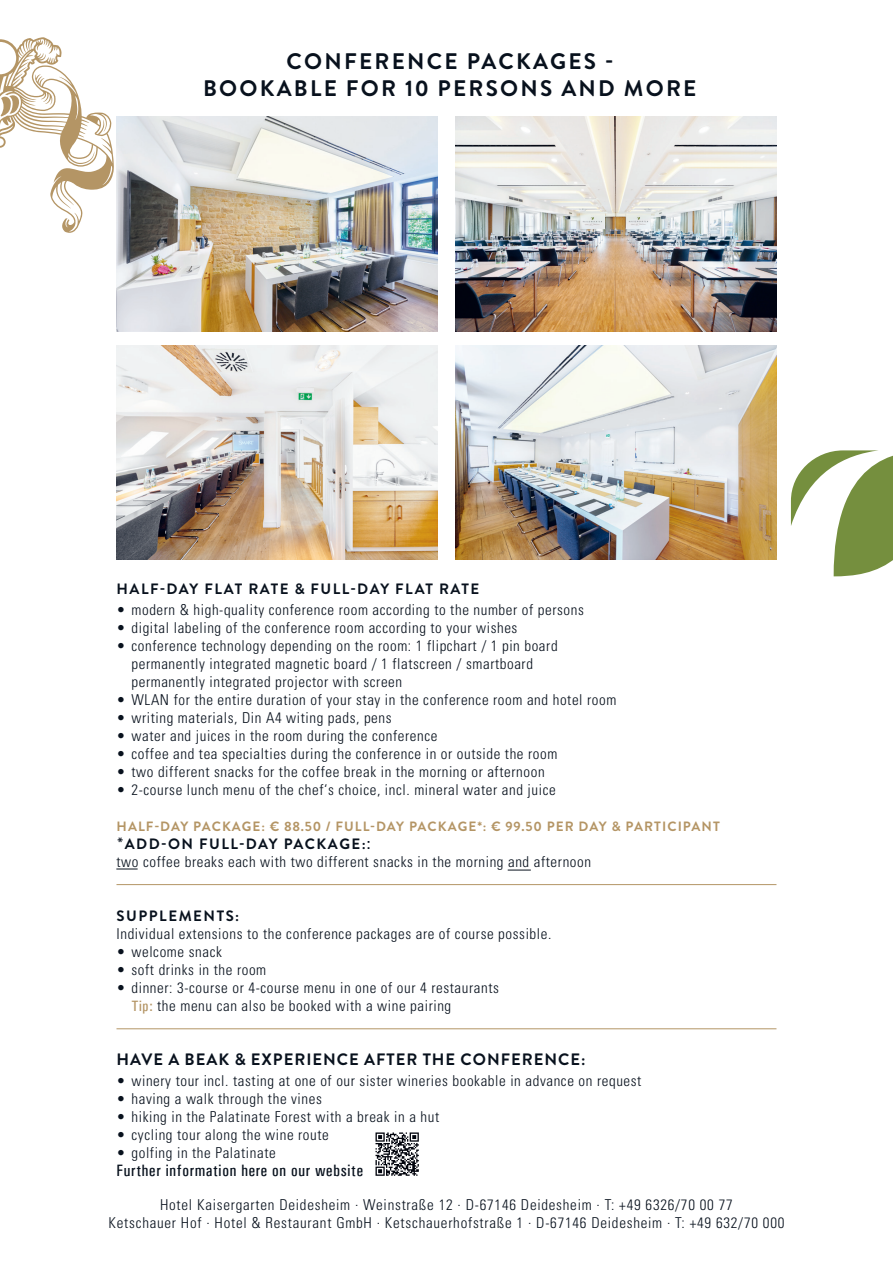
<style>
.page{position:relative;width:893px;height:1263px;background:#fff}
.page>*{position:absolute;margin:0;border:0;box-sizing:border-box;transform-origin:0 0}
.t1{font:700 22.5px/27px "Brandon Grotesque";letter-spacing:.1em;color:#08111d;text-align:center}
.t2{font:700 16.5px "Brandon Grotesque";letter-spacing:.06em;color:#08111d}
.t3{font:16.5px "Univers Condensed";letter-spacing:.04em;color:#08111d}
.t4{font:300 condensed 15px/18px "Univers";letter-spacing:.04em;color:#08111d}
.t5{font:700 15px "Brandon Grotesque";letter-spacing:.1em;color:#08111d}
.t6{font:700 13.5px "Brandon Grotesque";letter-spacing:.08em;color:#b49565}
.s1{font-family:"Univers Condensed";font-weight:400;font-size:16.5px}
.s2{font-family:"Univers Condensed";font-weight:400;font-stretch:normal;color:#b49565}
</style>
<div class="page">
<svg style="left:0;top:37px;width:114px;height:196px"></svg>
<svg style="left:791px;top:450px;width:102px;height:126px"></svg>
<img style="left:116px;top:117px;width:322px;height:214px">
<img style="left:116px;top:345px;width:322px;height:214px">
<img style="left:455px;top:117px;width:321px;height:214px">
<img style="left:455px;top:345px;width:321px;height:214px">
<svg style="left:375px;top:1132px;width:44px;height:44px"></svg>
<svg style="left:116px;top:869px;width:22px;height:1px"></svg>
<svg style="left:508px;top:870px;width:23px;height:1px"></svg>
<hr style="left:116px;top:884px;width:660px;height:1px;background:#b49565">
<hr style="left:116px;top:1028px;width:660px;height:1px;background:#b49565">
<h1 class="t1" style="left:203px;top:48px;width:495px">CONFERENCE PACKAGES -<br>BOOKABLE FOR 10 PERSONS AND MORE</h1>
<p class="t5" style="left:117px;top:578px;width:364px">HALF-DAY FLAT RATE &amp; FULL-DAY FLAT RATE</p>
<p class="t4" style="left:116px;top:600px;width:469px">• modern &amp; high-quality conference room according to the number of persons</p>
<p class="t4" style="left:116px;top:618px;width:402px">• digital labeling of the conference room according to your wishes</p>
<p class="t4" style="left:131px;top:636px;width:428px;text-indent:-15px">• conference technology depending on the room: 1 flipchart / 1 pin board permanently integrated magnetic board / 1 flatscreen / smartboard permanently integrated projector with screen</p>
<p class="t4" style="left:116px;top:690px;width:501px">• WLAN for the entire duration of your stay in the conference room and hotel room</p>
<p class="t4" style="left:116px;top:708px;width:277px">• writing materials, Din A4 witing pads, pens</p>
<p class="t4" style="left:116px;top:726px;width:322px">• water and juices in the room during the conference</p>
<p class="t4" style="left:116px;top:744px;width:442px">• coffee and tea specialties during the conference in or outside the room</p>
<p class="t4" style="left:116px;top:762px;width:430px">• two different snacks for the coffee break in the morning or afternoon</p>
<p class="t4" style="left:116px;top:780px;width:441px">• 2-course lunch menu of the chef‘s choice, incl. mineral water and juice</p>
<p class="t6" style="left:117px;top:816px;width:605px">HALF-DAY PACKAGE: € 88.50 / FULL-DAY PACKAGE*: € 99.50 PER DAY &amp; PARTICIPANT</p>
<p class="t5" style="left:116px;top:833px;width:256px"><span class="s1">*</span>ADD-ON FULL-DAY PACKAGE:<span class="s1">:</span></p>
<p class="t4" style="left:116px;top:852px;width:476px">two coffee breaks each with two different snacks in the morning and afternoon</p>
<p class="t5" style="left:117px;top:905px;width:124px">SUPPLEMENTS:</p>
<p class="t4" style="left:116px;top:924px;width:436px">Individual extensions to the conference packages are of course possible.</p>
<p class="t4" style="left:116px;top:942px;width:107px">• welcome snack</p>
<p class="t4" style="left:116px;top:960px;width:151px">• soft drinks in the room</p>
<p class="t4" style="left:131px;top:978px;width:369px;text-indent:-15px">• dinner: 3-course or 4-course menu in one of our 4 restaurants<br><span class="s2">Tip:</span> the menu can also be booked with a wine pairing</p>
<p class="t2" style="left:117px;top:1047px;width:470px">HAVE A BEAK &amp; EXPERIENCE AFTER THE CONFERENCE:</p>
<p class="t4" style="left:116px;top:1071px;width:526px">• winery tour incl. tasting at one of our sister wineries bookable in advance on request</p>
<p class="t4" style="left:116px;top:1089px;width:207px">• having a walk through the vines</p>
<p class="t4" style="left:116px;top:1107px;width:324px">• hiking in the Palatinate Forest with a break in a hut</p>
<p class="t4" style="left:116px;top:1125px;width:214px">• cycling tour along the wine route</p>
<p class="t4" style="left:116px;top:1143px;width:161px">• golfing in the Palatinate</p>
<p class="t3" style="left:116px;top:1160px;width:248px">Further information here on our website</p>
<p class="t4" style="left:109px;top:1196px;width:677px;text-align:center">Hotel Kaisergarten Deidesheim . Weinstraße 12 . D-67146 Deidesheim . T: +49 6326/70 00 77<br>Ketschauer Hof . Hotel &amp; Restaurant GmbH . Ketschauerhofstraße 1 . D-67146 Deidesheim . T: +49 632/70 000</p>
</div>
